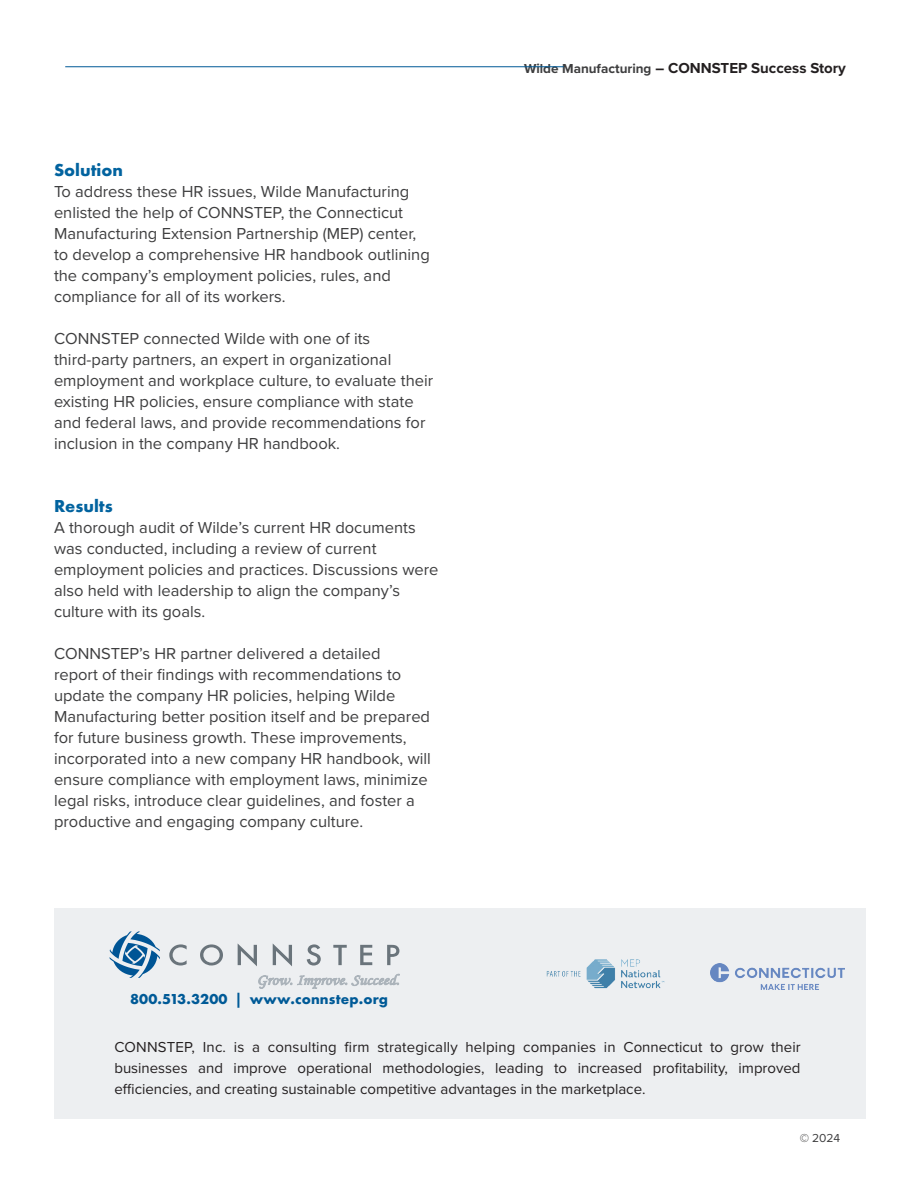
<style>
.page{position:relative;width:918px;height:1188px;background:#fff}
.page>*{position:absolute;margin:0;border:0;box-sizing:border-box;transform-origin:0 0}
.t1{font:700 18px "Futura PT";color:#02639f}
.t2{font:16.5px/21px "Proxima Nova";color:#3e3e3f}
.t3{font:15px/21px "Proxima Nova";color:#231f20;text-align:justify}
.t4{font:700 15px "Proxima Nova";color:#231f20}
.t5{font:700 15px "Futura PT";letter-spacing:.01em;color:#005a97}
.t6{font:12px "Proxima Nova";color:#3e3e3f}
.s1{font-size:13.5px;color:#3e3e3f}
</style>
<div class="page">
<div style="left:54px;top:908px;width:812px;height:211px;background:#edeff1"></div>
<svg style="left:109px;top:931px;width:51px;height:47px"></svg>
<svg style="left:169px;top:944px;width:18px;height:22px"></svg>
<svg style="left:200px;top:944px;width:23px;height:22px"></svg>
<svg style="left:238px;top:944px;width:19px;height:22px"></svg>
<svg style="left:273px;top:944px;width:19px;height:22px"></svg>
<svg style="left:307px;top:944px;width:14px;height:22px"></svg>
<svg style="left:333px;top:945px;width:14px;height:20px"></svg>
<svg style="left:360px;top:945px;width:12px;height:20px"></svg>
<svg style="left:387px;top:945px;width:12px;height:20px"></svg>
<svg style="left:258px;top:974px;width:142px;height:15px"></svg>
<img style="left:711px;top:963px;width:134px;height:27px">
<img style="left:546px;top:959px;width:119px;height:30px">
<hr style="left:65px;top:66px;width:499px;height:1px;background:#005a97">
<p class="t1" style="left:54px;top:158px;width:71px">Solution</p>
<p class="t2" style="left:54px;top:180px;width:377px">To address these HR issues, Wilde Manufacturing enlisted the help of CONNSTEP, the Connecticut Manufacturing Extension Partnership (MEP) center, to develop a comprehensive HR handbook outlining the company’s employment policies, rules, and compliance for all of its workers.</p>
<p class="t2" style="left:54px;top:327px;width:381px">CONNSTEP connected Wilde with one of its third-party partners, an expert in organizational employment and workplace culture, to evaluate their existing HR policies, ensure compliance with state and federal laws, and provide recommendations for inclusion in the company HR handbook.</p>
<p class="t1" style="left:54px;top:494px;width:60px">Results</p>
<p class="t2" style="left:54px;top:516px;width:386px">A thorough audit of Wilde’s current HR documents was conducted, including a review of current employment policies and practices. Discussions were also held with leadership to align the company’s culture with its goals.</p>
<p class="t2" style="left:54px;top:642px;width:378px">CONNSTEP’s HR partner delivered a detailed<br>report of their findings with recommendations to update the company HR policies, helping Wilde Manufacturing better position itself and be prepared for future business growth. These improvements, incorporated into a new company HR handbook, will ensure compliance with employment laws, minimize legal risks, introduce clear guidelines, and foster a productive and engaging company culture.</p>
<p class="t5" style="left:130px;top:990px;width:260px">800.513.3200 | www.connstep.org</p>
<p class="t4" style="left:524px;top:56px;width:323px"><span class="s1">Wilde Manufacturing</span> – CONNSTEP Success Story</p>
<p class="t3" style="left:114px;top:1036px;width:688px">CONNSTEP, Inc. is a consulting firm strategically helping companies in Connecticut to grow their businesses and improve operational methodologies, leading to increased profitability, improved efficiencies, and creating sustainable competitive advantages in the marketplace.</p>
<p class="t6" style="left:800px;top:1129px;width:42px">© 2024</p>
</div>
